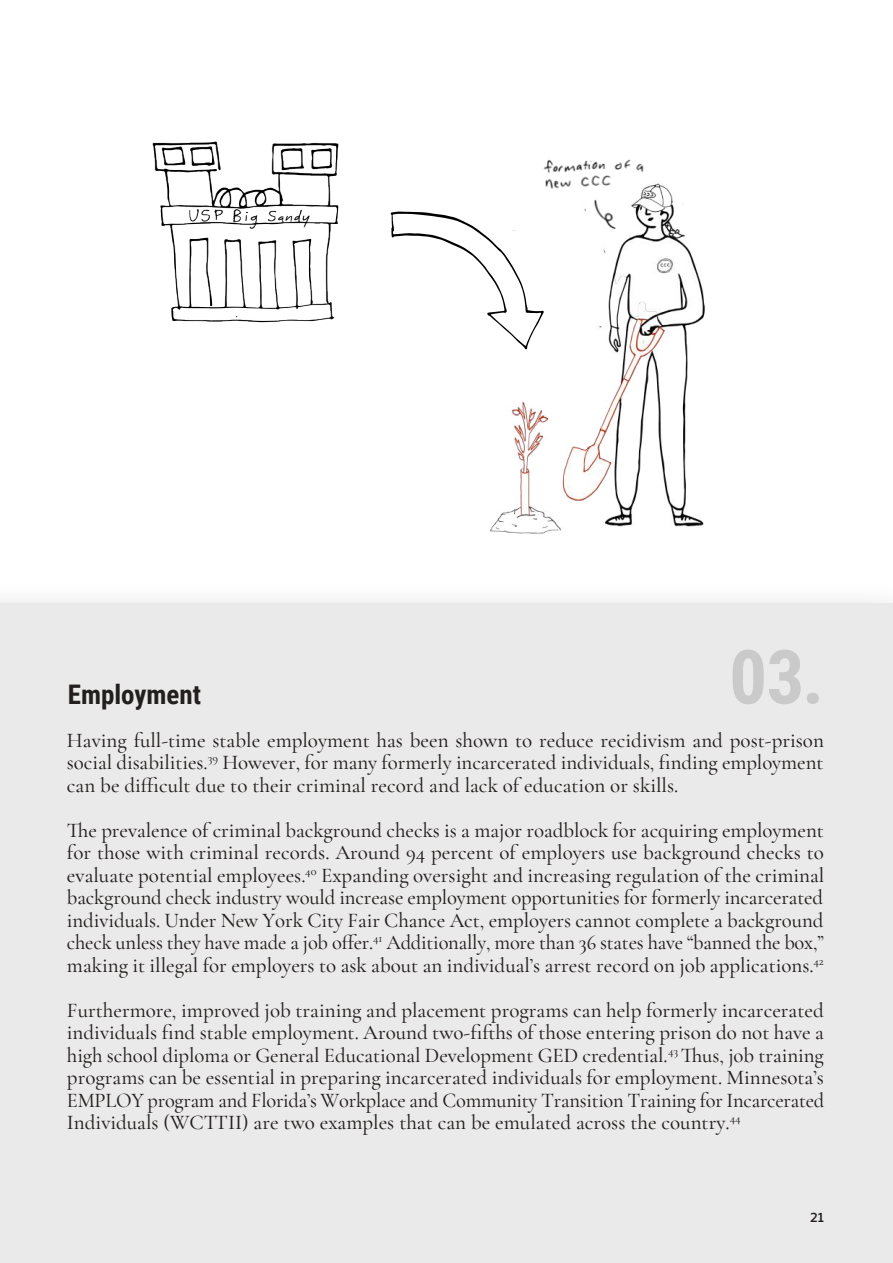
<style>
.page{position:relative;width:893px;height:1263px;background:#fff}
.page>*{position:absolute;margin:0;border:0;box-sizing:border-box;transform-origin:0 0}
.t1{font:700 75px "Roboto Condensed";color:#cbcacb}
.t2{font:700 27px "Roboto Condensed";color:#241f1f}
.t3{font:500 21px/22.5px "Cormorant Garamond";color:#241f1f;text-align:justify}
.t4{font:600 13.5px "Kyrial Sans Pro";color:#241f1f}
</style>
<div class="page">
<div style="left:0;top:581px;width:893px;height:682px;background:#fbfbfb"></div>
<div style="left:0;top:604px;width:893px;height:659px;background:#ebeaea"></div>
<img style="left:490px;top:159px;width:215px;height:375px">
<img style="left:152px;top:141px;width:187px;height:182px">
<svg style="left:390px;top:211px;width:154px;height:138px"></svg>
<h1 class="t1" style="left:729px;top:624px;width:96px">03.</h1>
<p class="t3" style="left:67px;top:728px;width:758px">Having full-time stable employment has been shown to reduce recidivism and post-prison social disabilities.<sup>39</sup> However, for many formerly incarcerated individuals, finding employment can be difficult due to their criminal record and lack of education or skills.</p>
<p class="t3" style="left:67px;top:818px;width:759px">The prevalence of criminal background checks is a major roadblock for acquiring employment for those with criminal records. Around 94 percent of employers use background checks to evaluate potential employees.<sup>40</sup> Expanding oversight and increasing regulation of the criminal background check industry would increase employment opportunities for formerly incarcerated individuals. Under New York City Fair Chance Act, employers cannot complete a background check unless they have made a job offer.<sup>41</sup> Additionally, more than 36 states have “banned the box,” making it illegal for employers to ask about an individual’s arrest record on job applications.<sup>42</sup></p>
<p class="t3" style="left:67px;top:998px;width:759px">Furthermore, improved job training and placement programs can help formerly incarcerated individuals find stable employment. Around two-fifths of those entering prison do not have a high school diploma or General Educational Development GED credential.<sup>43</sup> Thus, job training programs can be essential in preparing incarcerated individuals for employment. Minnesota’s EMPLOY program and Florida’s Workplace and Community Transition Training for Incarcerated Individuals (WCTTII) are two examples that can be emulated across the country.<sup>44</sup></p>
<p class="t2" style="left:68px;top:675px;width:135px">Employment</p>
<p class="t4" style="left:810px;top:1208px;width:15px">21</p>
</div>
